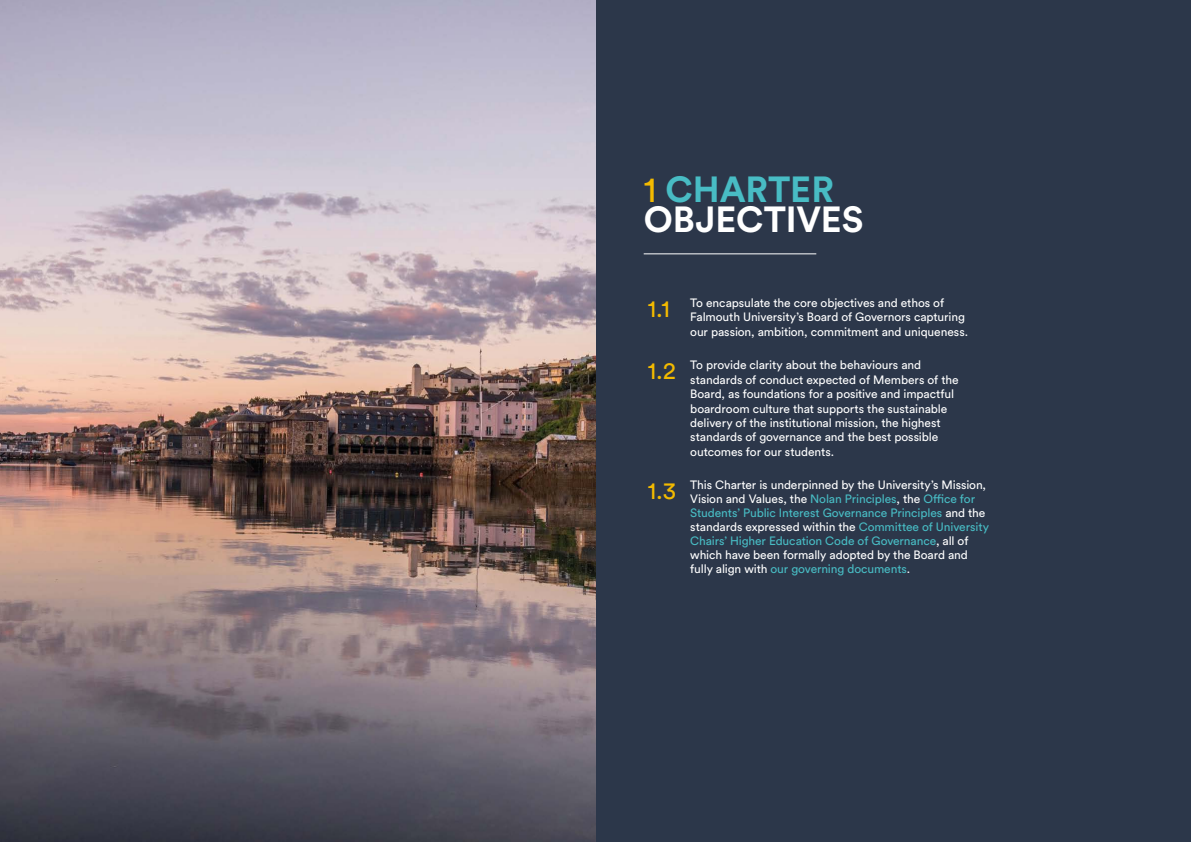
<style>
.page{position:relative;width:1191px;height:842px;background:#fff}
.page>*{position:absolute;margin:0;border:0;box-sizing:border-box;transform-origin:0 0}
.t1{font:700 36px "Circular Pro";letter-spacing:-.005em;color:#fff}
.t2{font:700 36px "Circular Pro";letter-spacing:-.005em;color:#48bcc4}
.t3{font:24px "Circular Pro";color:#f3ba00}
.BODY{font:12px/14.4px "Circular Pro";letter-spacing:-.01em;color:#fff}
.s1{font-weight:400;color:#f3ba00}
.s2{color:#48bcc4}
</style>
<div class="page">
<div style="left:587px;top:0;width:604px;height:842px;background:#2c374a"></div>
<hr style="left:643px;top:254px;width:173px;height:1px;background:#fff">
<img style="left:0;top:0;width:595px;height:842px">
<p class="t2" style="left:643px;top:164px;width:192px"><span class="s1">1</span> CHARTER</p>
<p class="t1" style="left:644px;top:194px;width:221px">OBJECTIVES</p>
<p class="t3" style="left:647px;top:292px;width:24px">1.1</p>
<p class="BODY" style="left:690px;top:295px;width:279px">To encapsulate the core objectives and ethos of<br>Falmouth University’s Board of Governors capturing our passion, ambition, commitment and uniqueness.</p>
<p class="t3" style="left:647px;top:355px;width:30px">1.2</p>
<p class="BODY" style="left:690px;top:357px;width:270px">To provide clarity about the behaviours and standards of conduct expected of Members of the Board, as foundations for a positive and impactful boardroom culture that supports the sustainable delivery of the institutional mission, the highest standards of governance and the best possible outcomes for our students.</p>
<p class="t3" style="left:647px;top:474px;width:30px">1.3</p>
<p class="BODY" style="left:690px;top:478px;width:300px;line-height:14px">This Charter is underpinned by the University’s Mission, Vision and Values, the <span class="s2">Nolan Principles</span>, the <span class="s2">Office for Students’ Public Interest Governance Principles</span> and the standards expressed within the <span class="s2">Committee of University Chairs’ Higher Education Code of Governance</span>, all of which have been formally adopted by the Board and fully align with <span class="s2">our governing documents</span>.</p>
</div>
